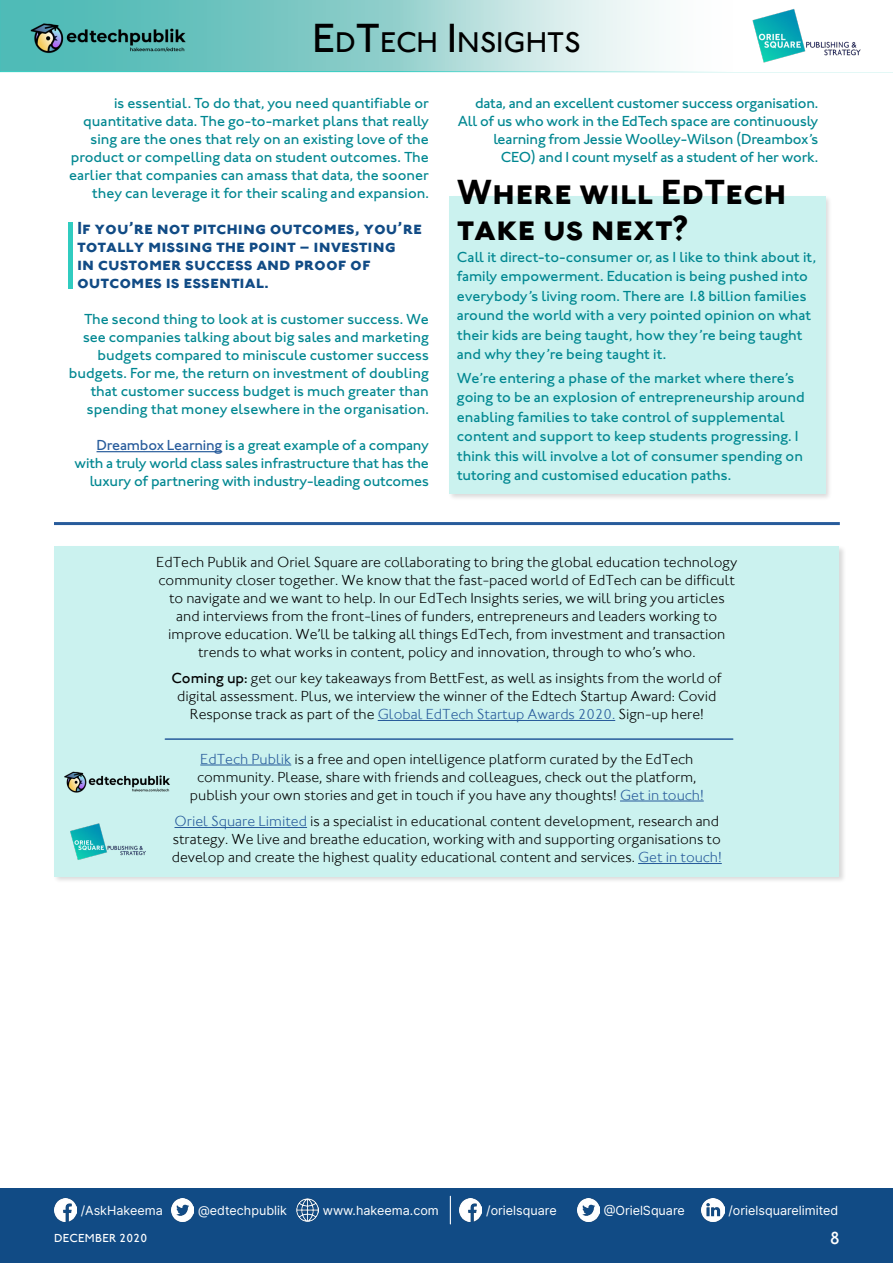
<style>
.page{position:relative;width:893px;height:1263px;background:#fff}
.page>*{position:absolute;margin:0;border:0;box-sizing:border-box;transform-origin:0 0}
.t1{font:36px/36px "Johnston ITC Bold SC";color:#000}
.t2{font:500 29.4px "Johnston ITC";color:#000}
.t3{font:18px/18px "Johnston ITC Bold SC";color:#114b85}
.t4{font:500 18px "Johnston ITC";color:#fff}
.t5{font:500 15px/18px "Johnston ITC Std";color:#008791;text-align:right}
.t6{font:300 15px/18px "Johnston ITC";color:#000;text-align:center}
.t7{font:12.6px "Inter";color:#fff}
.t8{font:500 12px "Johnston ITC";letter-spacing:.02em;color:#fff}
.s1{font-size:42px}
.s2{color:#275b9b}
.s3{font-weight:500}
</style>
<div class="page">
<div style="left:0;top:1188px;width:893px;height:75px;background:#114b85"></div>
<svg style="left:0;top:0;width:861px;height:72px"></svg>
<img style="left:752px;top:8px;width:108px;height:55px">
<img style="left:30px;top:21px;width:160px;height:34px">
<img style="left:460px;top:1199px;width:22px;height:22px">
<img style="left:577px;top:1199px;width:22px;height:22px">
<img style="left:702px;top:1199px;width:22px;height:22px">
<img style="left:54px;top:1199px;width:22px;height:22px">
<img style="left:171px;top:1199px;width:23px;height:22px">
<img style="left:296px;top:1199px;width:22px;height:22px">
<svg style="left:450px;top:1196px;width:1px;height:28px"></svg>
<div style="left:447px;top:194px;width:386px;height:308px;background:#000;opacity:.6"></div>
<div style="left:449px;top:196px;width:376px;height:298px;background:#cbf2ef"></div>
<hr style="left:97px;top:451px;width:125px;height:1px;background:#275b9b">
<div style="left:52px;top:544px;width:795px;height:340px;background:#000;opacity:.6"></div>
<div style="left:54px;top:546px;width:785px;height:330px;background:#cbf2ef"></div>
<hr style="left:378px;top:720px;width:237px;height:1px;background:#275b9b">
<hr style="left:200px;top:764px;width:91px;height:1px;background:#275b9b">
<hr style="left:620px;top:800px;width:84px;height:1px;background:#275b9b">
<hr style="left:175px;top:827px;width:132px;height:1px;background:#275b9b">
<hr style="left:638px;top:863px;width:84px;height:1px;background:#275b9b">
<hr style="left:54px;top:522px;width:786px;height:3px;background:#275b9b">
<hr style="left:165px;top:738px;width:568px;height:2px;background:#275b9b">
<img style="left:70px;top:823px;width:75px;height:37px">
<img style="left:64px;top:771px;width:106px;height:22px">
<hr style="left:69px;top:222px;width:4px;height:67px;background:#30ccc0">
<h2 class="t2" style="left:312px;top:25px;width:270px"><span class="s1">E</span>D<span class="s1">T</span>ECH <span class="s1">I</span>NSIGHTS</h2>
<p class="t5" style="left:69px;top:94px;width:361px">is essential. To do that, you need quantifiable or quantitative data. The go-to-market plans that really sing are the ones that rely on an existing love of the product or compelling data on student outcomes. The earlier that companies can amass that data, the sooner they can leverage it for their scaling and expansion.</p>
<p class="t3" style="left:77px;top:219px;width:346px">If you’re not pitching outcomes, you’re totally missing the point – investing<br>in customer success and proof of outcomes is essential.</p>
<p class="t5" style="left:69px;top:310px;width:362px">The second thing to look at is customer success. We see companies talking about big sales and marketing budgets compared to miniscule customer success budgets. For me, the return on investment of doubling that customer success budget is much greater than spending that money elsewhere in the organisation.</p>
<p class="t5" style="left:75px;top:436px;width:356px"><span class="s2">Dreambox Learning</span> is a great example of a company with a truly world class sales infrastructure that has the luxury of partnering with industry-leading outcomes</p>
<p class="t5" style="left:458px;top:94px;width:362px">data, and an excellent customer success organisation.<br>All of us who work in the EdTech space are continuously learning from Jessie Woolley-Wilson (Dreambox’s CEO) and I count myself as a student of her work.</p>
<h1 class="t1" style="left:457px;top:174px;width:331px">Where will EdTech take us next?</h1>
<p class="t5" style="left:457px;top:247px;width:361px;line-height:19.5px;text-align:left">Call it direct-to-consumer or, as I like to think about it, family empowerment. Education is being pushed into everybody’s living room. There are 1.8 billion families around the world with a very pointed opinion on what their kids are being taught, how they’re being taught and why they’re being taught it.</p>
<p class="t5" style="left:457px;top:368px;width:349px;line-height:19.5px;text-align:left">We’re entering a phase of the market where there’s going to be an explosion of entrepreneurship around enabling families to take control of supplemental content and support to keep students progressing. I think this will involve a lot of consumer spending on tutoring and customised education paths.</p>
<p class="t6" style="left:156px;top:553px;width:583px">EdTech Publik and Oriel Square are collaborating to bring the global education technology community closer together. We know that the fast-paced world of EdTech can be difficult to navigate and we want to help. In our EdTech Insights series, we will bring you articles and interviews from the front-lines of funders, entrepreneurs and leaders working to improve education. We’ll be talking all things EdTech, from investment and transaction trends to what works in content, policy and innovation, through to who’s who.</p>
<p class="t6" style="left:172px;top:669px;width:552px"><span class="s3">Coming up:</span> get our key takeaways from BettFest, as well as insights from the world of digital assessment. Plus, we interview the winner of the Edtech Startup Award: Covid<br>Response track as part of the <span class="s2">Global EdTech Startup Awards 2020.</span> Sign-up here!</p>
<p class="t6" style="left:190px;top:750px;width:515px"><span class="s2">EdTech Publik</span> is a free and open intelligence platform curated by the EdTech community. Please, share with friends and colleagues, check out the platform, publish your own stories and get in touch if you have any thoughts! <span class="s2">Get in touch!</span></p>
<p class="t6" style="left:172px;top:812px;width:551px;text-align:left"><span class="s2">Oriel Square Limited</span> is a specialist in educational content development, research and strategy. We live and breathe education, working with and supporting organisations to develop and create the highest quality educational content and services. <span class="s2">Get in touch!</span></p>
<p class="t7" style="left:81px;top:1201px;width:84px">/AskHakeema</p>
<p class="t7" style="left:198px;top:1201px;width:90px">@edtechpublik</p>
<p class="t7" style="left:323px;top:1201px;width:117px">www.hakeema.com</p>
<p class="t7" style="left:486px;top:1201px;width:72px">/orielsquare</p>
<p class="t7" style="left:604px;top:1201px;width:83px">@OrielSquare</p>
<p class="t7" style="left:728px;top:1201px;width:111px">/orielsquarelimited</p>
<p class="t8" style="left:54px;top:1231px;width:95px">DECEMBER 2020</p>
<p class="t4" style="left:830px;top:1227px;width:12px">8</p>
</div>
